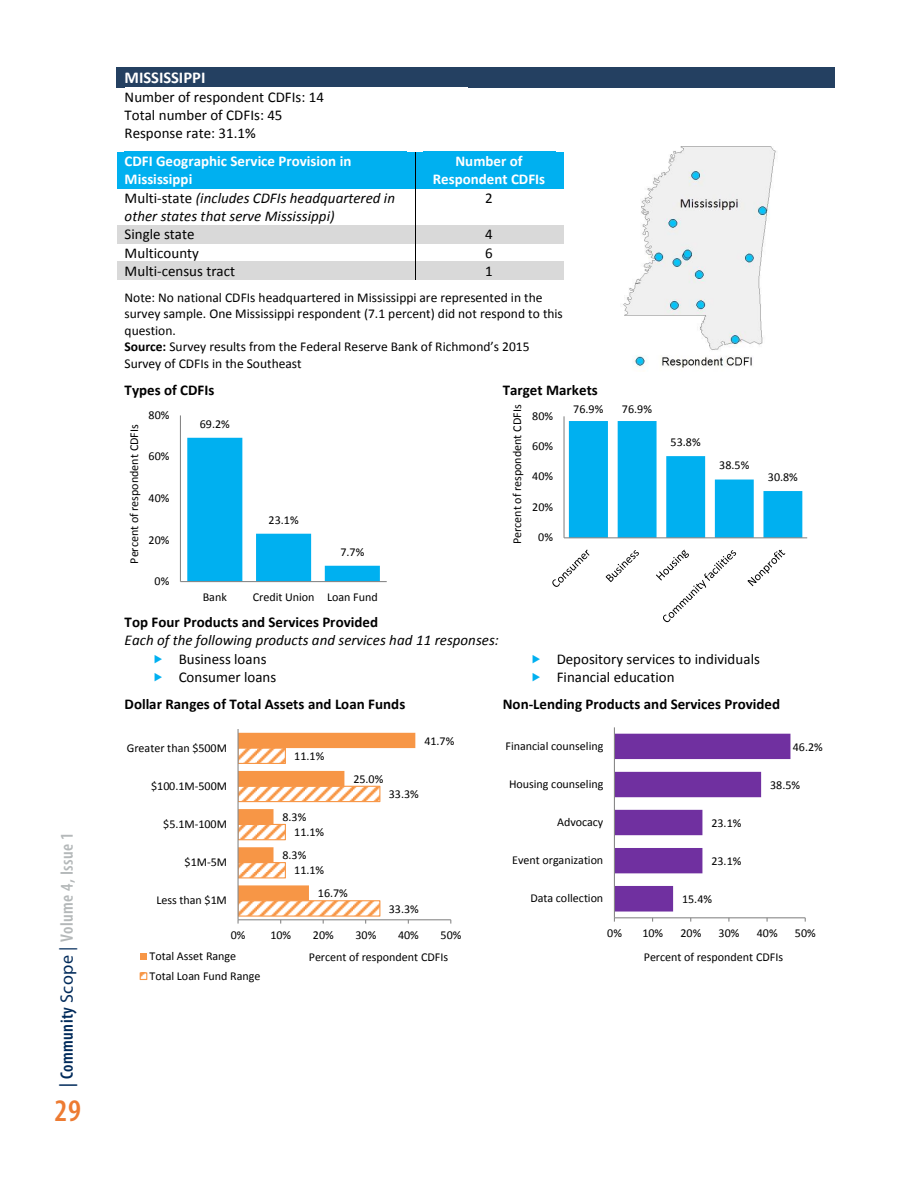
<style>
.page{position:relative;width:918px;height:1188px;background:#fff}
.page>*{position:absolute;margin:0;border:0;box-sizing:border-box;transform-origin:0 0}
.t1{font:600 condensed 31.5px "Myriad Pro";color:#ed7b32}
.t2{font:600 condensed 18px "Myriad Pro";letter-spacing:.025em;color:#b4b8b9}
.t3{font:700 16.5px "Calibri";color:#fff}
.t4{font:15px/18.3px "Calibri";color:#000}
.t5{font:700 15px "Calibri";color:#000}
.t6{font:italic 15px/18.3px "Calibri";letter-spacing:.005em;color:#000}
.t7{font:700 15px/18.3px "Calibri";color:#fff}
.t8{font:13.5px/16.5px "Calibri";color:#000}
.t9{font:12px "Calibri";color:#000}
.s1{color:#002a5a}
.s2{font-weight:400;font-stretch:normal;color:#002a5a}
.s3{font-style:normal}
.s4{font-weight:700}
</style>
<div class="page">
<svg style="left:569px;top:421px;width:233px;height:116px"></svg>
<hr style="left:563px;top:416px;width:2px;height:122px;background:#868686">
<hr style="left:564px;top:537px;width:243px;height:1px;background:#868686">
<svg style="left:552px;top:550px;width:37px;height:37px"></svg>
<svg style="left:606px;top:550px;width:33px;height:32px"></svg>
<svg style="left:656px;top:550px;width:80px;height:72px"></svg>
<svg style="left:748px;top:550px;width:37px;height:36px"></svg>
<div style="left:117px;top:68px;width:718px;height:20px;background:#244061"></div>
<div style="left:117px;top:152px;width:298px;height:36px;background:#00b0f0"></div>
<div style="left:415px;top:152px;width:149px;height:36px;background:#00b0f0"></div>
<hr style="left:415px;top:152px;width:1px;height:36px;background:#000">
<hr style="left:415px;top:188px;width:1px;height:37px;background:#000">
<div style="left:117px;top:225px;width:298px;height:18px;background:#d9d9d9"></div>
<div style="left:415px;top:225px;width:149px;height:18px;background:#d9d9d9"></div>
<div style="left:117px;top:262px;width:298px;height:18px;background:#d9d9d9"></div>
<div style="left:415px;top:262px;width:149px;height:18px;background:#d9d9d9"></div>
<svg style="left:415px;top:225px;width:1px;height:55px"></svg>
<svg style="left:187px;top:438px;width:193px;height:143px"></svg>
<hr style="left:180px;top:415px;width:1px;height:167px;background:#868686">
<hr style="left:180px;top:581px;width:207px;height:1px;background:#868686">
<hr style="left:238px;top:919px;width:213px;height:1px;background:#868686">
<svg style="left:238px;top:733px;width:177px;height:191px"></svg>
<hr style="left:238px;top:729px;width:1px;height:191px;background:#868686">
<div style="left:140px;top:953px;width:7px;height:7px;background:#f79646"></div>
<div style="left:140px;top:972px;width:7px;height:8px;border:1px solid #f79646"></div>
<svg style="left:615px;top:734px;width:175px;height:178px"></svg>
<hr style="left:614px;top:917px;width:191px;height:1px;background:#868686">
<hr style="left:614px;top:727px;width:1px;height:191px;background:#868686">
<img style="left:623px;top:146px;width:153px;height:223px">
<h2 class="t2" style="left:57px;top:1087px;width:256px;rotate:-90deg"><span class="s1">| Community</span> <span class="s2">Scope |</span> Volume 4, Issue 1</h2>
<p class="t1" style="left:54px;top:1093px;width:28px">29</p>
<p class="t3" style="left:125px;top:67px;width:82px">MISSISSIPPI</p>
<p class="t4" style="left:125px;top:88px;width:201px">Number of respondent CDFIs: 14<br>Total number of CDFIs: 45<br>Response rate: 31.1%</p>
<p class="t7" style="left:125px;top:152px;width:228px">CDFI Geographic Service Provision in<br>Mississippi</p>
<p class="t7" style="left:433px;top:152px;width:114px;text-align:center">Number of<br>Respondent CDFIs</p>
<p class="t6" style="left:125px;top:188px;width:272px"><span class="s3">Multi-state</span> (includes CDFIs headquartered in other states that serve Mississippi)</p>
<p class="t4" style="left:485px;top:188px;width:9px">2</p>
<p class="t4" style="left:125px;top:225px;width:72px">Single state</p>
<p class="t4" style="left:485px;top:225px;width:9px">4</p>
<p class="t4" style="left:125px;top:244px;width:76px">Multicounty</p>
<p class="t4" style="left:485px;top:244px;width:9px">6</p>
<p class="t4" style="left:125px;top:262px;width:112px">Multi-census tract</p>
<p class="t4" style="left:485px;top:262px;width:9px">1</p>
<p class="t8" style="left:125px;top:289px;width:440px">Note: No national CDFIs headquartered in Mississippi are represented in the survey sample. One Mississippi respondent (7.1 percent) did not respond to this question.<br><span class="s4">Source:</span> Survey results from the Federal Reserve Bank of Richmond’s 2015<br>Survey of CDFIs in the Southeast</p>
<p class="t5" style="left:125px;top:380px;width:91px">Types of CDFIs</p>
<p class="t5" style="left:503px;top:380px;width:97px">Target Markets</p>
<p class="t9" style="left:127px;top:564px;width:141px;rotate:-90deg">Percent of respondent CDFIs</p>
<p class="t9" style="left:149px;top:407px;width:22px">80%</p>
<p class="t9" style="left:149px;top:449px;width:22px">60%</p>
<p class="t9" style="left:149px;top:490px;width:22px">40%</p>
<p class="t9" style="left:149px;top:532px;width:22px">20%</p>
<p class="t9" style="left:155px;top:574px;width:16px">0%</p>
<p class="t9" style="left:200px;top:416px;width:32px">69.2%</p>
<p class="t9" style="left:269px;top:512px;width:32px">23.1%</p>
<p class="t9" style="left:341px;top:544px;width:25px">7.7%</p>
<p class="t9" style="left:203px;top:589px;width:26px">Bank</p>
<p class="t9" style="left:253px;top:589px;width:126px">Credit Union Loan Fund</p>
<p class="t9" style="left:509px;top:544px;width:141px;rotate:-90deg">Percent of respondent CDFIs</p>
<p class="t9" style="left:532px;top:408px;width:22px">80%</p>
<p class="t9" style="left:532px;top:439px;width:22px">60%</p>
<p class="t9" style="left:532px;top:469px;width:22px">40%</p>
<p class="t9" style="left:532px;top:499px;width:22px">20%</p>
<p class="t9" style="left:538px;top:530px;width:16px">0%</p>
<p class="t9" style="left:573px;top:401px;width:32px">76.9%</p>
<p class="t9" style="left:622px;top:401px;width:32px">76.9%</p>
<p class="t9" style="left:671px;top:434px;width:32px">53.8%</p>
<p class="t9" style="left:719px;top:458px;width:32px">38.5%</p>
<p class="t5" style="left:125px;top:612px;width:255px">Top Four Products and Services Provided</p>
<p class="t6" style="left:125px;top:631px;width:376px">Each of the following products and services had 11 responses:</p>
<p class="t4" style="left:179px;top:650px;width:89px">Business loans</p>
<p class="t4" style="left:179px;top:668px;width:99px">Consumer loans</p>
<p class="t4" style="left:557px;top:650px;width:205px">Depository services to individuals<br>Financial education</p>
<p class="t9" style="left:768px;top:469px;width:32px">30.8%</p>
<p class="t5" style="left:125px;top:695px;width:282px">Dollar Ranges of Total Assets and Loan Funds</p>
<p class="t5" style="left:503px;top:695px;width:279px">Non-Lending Products and Services Provided</p>
<p class="t9" style="left:127px;top:740px;width:102px">Greater than $500M</p>
<p class="t9" style="left:294px;top:748px;width:32px">11.1%</p>
<p class="t9" style="left:424px;top:733px;width:32px">41.7%</p>
<p class="t9" style="left:506px;top:738px;width:99px">Financial counseling</p>
<p class="t9" style="left:793px;top:739px;width:32px">46.2%</p>
<p class="t9" style="left:151px;top:778px;width:77px">$100.1M-500M</p>
<p class="t9" style="left:353px;top:771px;width:32px">25.0%</p>
<p class="t9" style="left:389px;top:786px;width:32px">33.3%</p>
<p class="t9" style="left:509px;top:776px;width:96px">Housing counseling</p>
<p class="t9" style="left:770px;top:777px;width:32px">38.5%</p>
<p class="t9" style="left:163px;top:816px;width:65px">$5.1M-100M</p>
<p class="t9" style="left:282px;top:809px;width:25px">8.3%</p>
<p class="t9" style="left:294px;top:825px;width:32px">11.1%</p>
<p class="t9" style="left:557px;top:815px;width:48px">Advocacy</p>
<p class="t9" style="left:711px;top:815px;width:32px">23.1%</p>
<p class="t9" style="left:185px;top:855px;width:44px">$1M-5M</p>
<p class="t9" style="left:282px;top:848px;width:25px">8.3%</p>
<p class="t9" style="left:294px;top:863px;width:32px">11.1%</p>
<p class="t9" style="left:512px;top:853px;width:93px">Event organization</p>
<p class="t9" style="left:711px;top:853px;width:32px">23.1%</p>
<p class="t9" style="left:156px;top:893px;width:72px">Less than $1M</p>
<p class="t9" style="left:318px;top:886px;width:32px">16.7%</p>
<p class="t9" style="left:389px;top:901px;width:32px">33.3%</p>
<p class="t9" style="left:530px;top:891px;width:74px">Data collection</p>
<p class="t9" style="left:682px;top:891px;width:32px">15.4%</p>
<p class="t9" style="left:231px;top:927px;width:16px">0%</p>
<p class="t9" style="left:270px;top:927px;width:22px">10%</p>
<p class="t9" style="left:313px;top:927px;width:22px">20%</p>
<p class="t9" style="left:355px;top:927px;width:22px">30%</p>
<p class="t9" style="left:398px;top:927px;width:22px">40%</p>
<p class="t9" style="left:441px;top:927px;width:22px">50%</p>
<p class="t9" style="left:607px;top:925px;width:16px">0%</p>
<p class="t9" style="left:642px;top:925px;width:22px">10%</p>
<p class="t9" style="left:681px;top:925px;width:22px">20%</p>
<p class="t9" style="left:719px;top:925px;width:22px">30%</p>
<p class="t9" style="left:757px;top:925px;width:22px">40%</p>
<p class="t9" style="left:795px;top:925px;width:22px">50%</p>
<p class="t9" style="left:150px;top:948px;width:88px">Total Asset Range</p>
<p class="t9" style="left:309px;top:949px;width:141px">Percent of respondent CDFIs</p>
<p class="t9" style="left:150px;top:968px;width:112px">Total Loan Fund Range</p>
<p class="t9" style="left:644px;top:949px;width:141px">Percent of respondent CDFIs</p>
</div>
